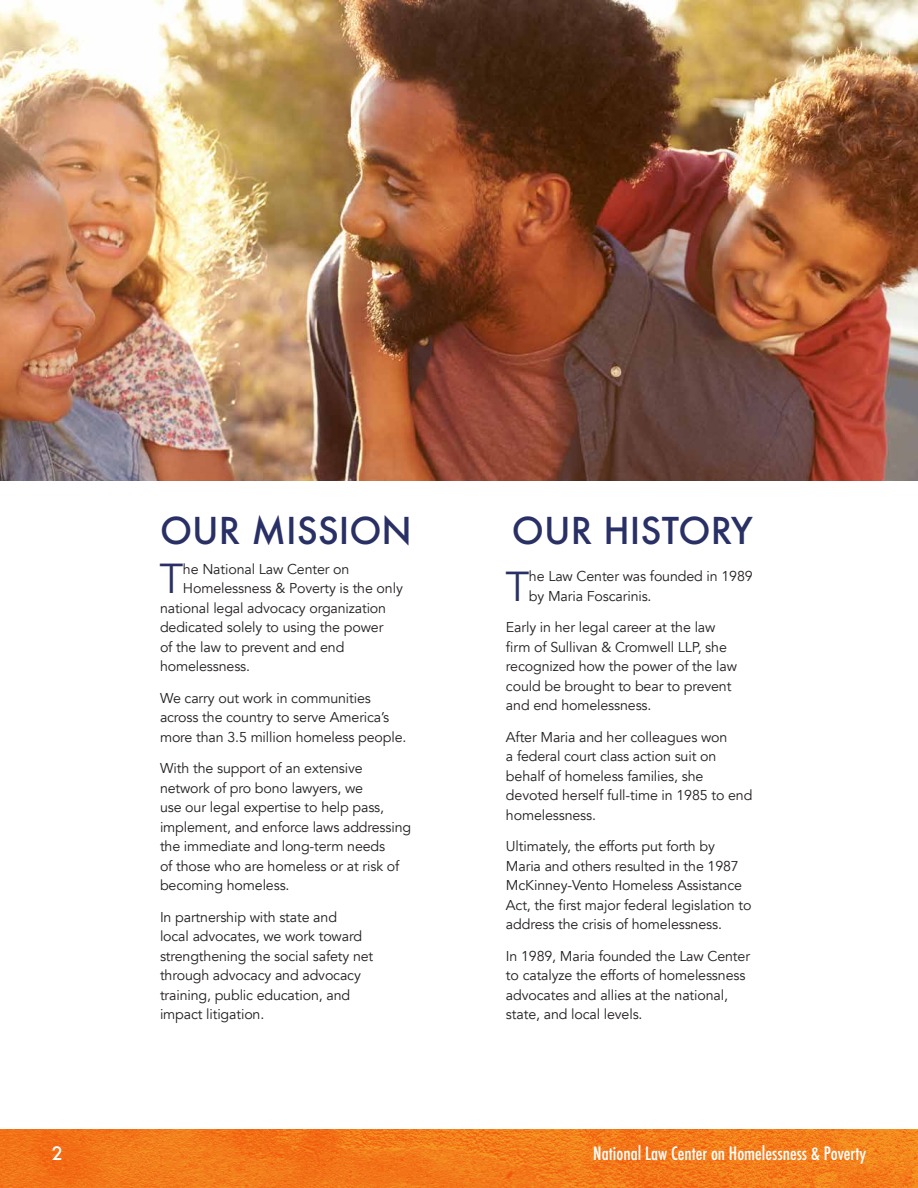
<style>
.page{position:relative;width:918px;height:1188px;background:#fff}
.page>*{position:absolute;margin:0;border:0;box-sizing:border-box;transform-origin:0 0}
.t1{font:41.85px "Avenir";color:#293065}
.t2{font:500 36px "Futura";color:#293065}
.t3{font:500 condensed 18px "Futura";color:#fff}
.t4{font:500 18px "Futura";color:#fff}
.t5{font:14.25px/19.5px "Avenir";letter-spacing:-.01em;color:#231f20}
</style>
<div class="page">
<img style="left:0;top:1130px;width:918px;height:58px">
<img style="left:0;top:0;width:918px;height:481px">
<h2 class="t2" style="left:160px;top:506px;width:253px">OUR MISSION</h2>
<h1 class="t1" style="left:159px;top:554px;width:25px">T</h1>
<p class="t5" style="left:183px;top:559px;width:168px">he National Law Center on</p>
<p class="t5" style="left:183px;top:579px;width:221px">Homelessness &amp; Poverty is the only</p>
<p class="t5" style="left:160px;top:598px;width:228px">national legal advocacy organization</p>
<p class="t5" style="left:160px;top:618px;width:225px">dedicated solely to using the power</p>
<p class="t5" style="left:160px;top:637px;width:186px">of the law to prevent and end</p>
<p class="t5" style="left:160px;top:657px;width:92px">homelessness.</p>
<p class="t5" style="left:160px;top:688px;width:248px">We carry out work in communities across the country to serve America’s more than 3.5 million homeless people.</p>
<p class="t5" style="left:160px;top:759px;width:253px">With the support of an extensive network of pro bono lawyers, we<br>use our legal expertise to help pass, implement, and enforce laws addressing the immediate and long-term needs<br>of those who are homeless or at risk of becoming homeless.</p>
<p class="t5" style="left:160px;top:907px;width:215px">In partnership with state and<br>local advocates, we work toward strengthening the social safety net through advocacy and advocacy training, public education, and impact litigation.</p>
<h2 class="t2" style="left:512px;top:506px;width:242px">OUR HISTORY</h2>
<h1 class="t1" style="left:505px;top:562px;width:25px">T</h1>
<p class="t5" style="left:529px;top:567px;width:225px">he Law Center was founded in 1989 by Maria Foscarinis.</p>
<p class="t5" style="left:506px;top:618px;width:233px">Early in her legal career at the law firm of Sullivan &amp; Cromwell LLP, she recognized how the power of the law could be brought to bear to prevent and end homelessness.</p>
<p class="t5" style="left:506px;top:728px;width:248px">After Maria and her colleagues won<br>a federal court class action suit on behalf of homeless families, she devoted herself full-time in 1985 to end homelessness.</p>
<p class="t5" style="left:506px;top:837px;width:247px">Ultimately, the efforts put forth by Maria and others resulted in the 1987<br>McKinney-Vento Homeless Assistance Act, the first major federal legislation to address the crisis of homelessness.</p>
<p class="t5" style="left:506px;top:947px;width:246px">In 1989, Maria founded the Law Center to catalyze the efforts of homelessness advocates and allies at the national, state, and local levels.</p>
<p class="t4" style="left:52px;top:1141px;width:13px">2</p>
<p class="t3" style="left:593px;top:1142px;width:274px">National Law Center on Homelessness &amp; Poverty</p>
</div>
